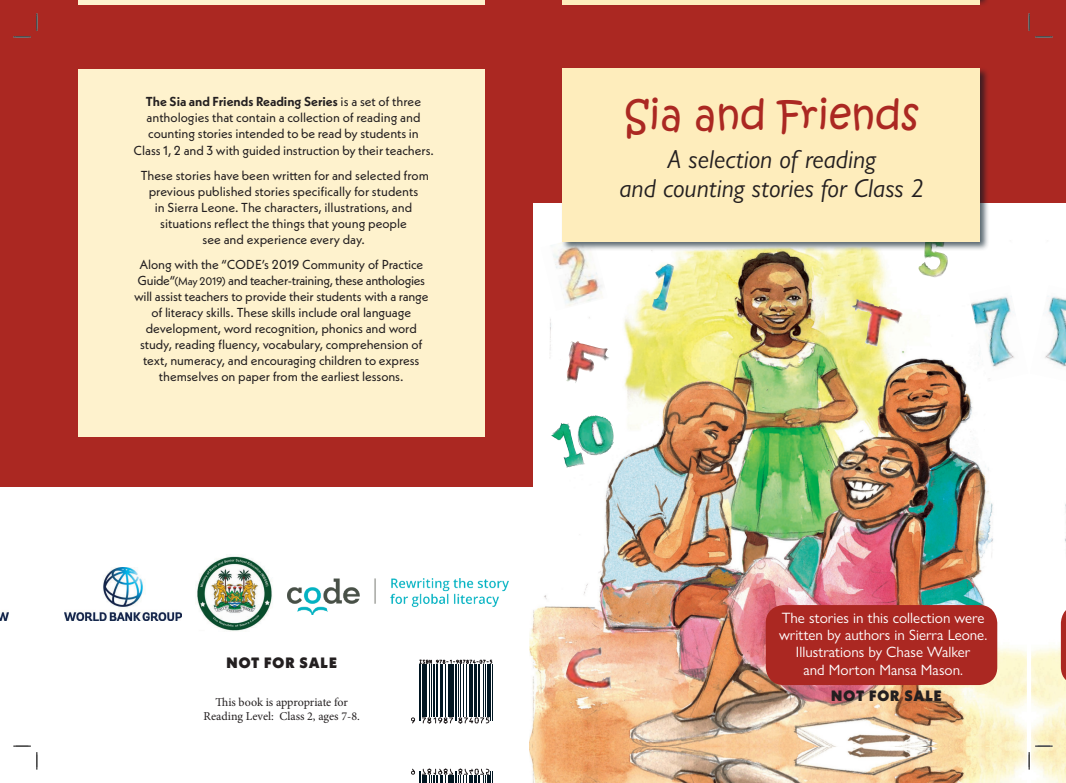
<style>
.page{position:relative;width:1066px;height:783px;background:#fff}
.page>*{position:absolute;margin:0;border:0;box-sizing:border-box;transform-origin:0 0}
.t1{font:40px "Kristen ITC";color:#ab2822}
.t2{font:italic 26px/29px "Gill Sans Nova";color:#231f20;text-align:center}
.t3{font:15px/17.3px "Gill Sans Nova";color:#fff;text-align:center}
.t4{font:900 15px "Neue Kabel";letter-spacing:.07em;color:#231f20}
.t5{font:13px/16px "Neue Kabel";letter-spacing:-.005em;color:#231f20;text-align:center}
.t6{font:12px/14.4px "Minion Pro";letter-spacing:-.005em;color:#231f20;text-align:center}
.s1{font-weight:700}
.s2{font-size:11px}
</style>
<div class="page">
<img style="left:1031px;top:746px;width:35px;height:36px">
<div style="left:1029px;top:0;width:37px;height:37px;background:#ab2822"></div>
<div style="left:0;top:0;width:37px;height:37px;background:#ab2822"></div>
<img style="left:0;top:612px;width:9px;height:8px">
<div style="left:0;top:37px;width:37px;height:449px;background:#ab2822"></div>
<img style="left:530px;top:746px;width:497px;height:36px">
<svg style="left:411px;top:768px;width:82px;height:14px"></svg>
<svg style="left:1031px;top:504px;width:35px;height:242px"></svg>
<svg style="left:1061px;top:605px;width:5px;height:79px"></svg>
<div style="left:1029px;top:37px;width:37px;height:166px;background:#ab2822"></div>
<img style="left:1045px;top:296px;width:21px;height:71px">
<div style="left:533px;top:0;width:496px;height:37px;background:#ab2822"></div>
<div style="left:37px;top:0;width:496px;height:37px;background:#ab2822"></div>
<div style="left:78px;top:0;width:407px;height:5px;background:#fef2cd"></div>
<div style="left:561px;top:0;width:428px;height:7px;background:#a32722"></div>
<div style="left:562px;top:0;width:417px;height:5px;background:#feedbc"></div>
<img style="left:37px;top:251px;width:990px;height:495px">
<img style="left:288px;top:578px;width:220px;height:36px">
<img style="left:196px;top:554px;width:78px;height:77px">
<div style="left:51px;top:558px;width:134px;height:71px;background:#fff"></div>
<img style="left:65px;top:567px;width:116px;height:53px">
<div style="left:766px;top:605px;width:231px;height:79px;background:#ab2822;border-radius:18px"></div>
<div style="left:533px;top:37px;width:496px;height:166px;background:#ab2822"></div>
<div style="left:37px;top:37px;width:496px;height:449px;background:#ab2822"></div>
<div style="left:78px;top:69px;width:407px;height:367px;background:#fef2cd"></div>
<div style="left:410px;top:659px;width:88px;height:64px;background:#fff"></div>
<hr style="left:419px;top:664px;width:1px;height:56px;background:#011622">
<hr style="left:420px;top:664px;width:1px;height:56px;background:#011622">
<hr style="left:422px;top:664px;width:2px;height:52px;background:#011622">
<hr style="left:425px;top:664px;width:2px;height:52px;background:#011622">
<hr style="left:429px;top:664px;width:1px;height:52px;background:#011622">
<hr style="left:431px;top:664px;width:1px;height:52px;background:#011622">
<hr style="left:433px;top:664px;width:1px;height:52px;background:#011622">
<hr style="left:436px;top:664px;width:2px;height:52px;background:#011622">
<hr style="left:440px;top:664px;width:1px;height:52px;background:#011622">
<hr style="left:441px;top:664px;width:2px;height:52px;background:#011622">
<hr style="left:445px;top:664px;width:1px;height:52px;background:#011622">
<hr style="left:448px;top:664px;width:1px;height:52px;background:#011622">
<hr style="left:449px;top:664px;width:3px;height:52px;background:#011622">
<hr style="left:452px;top:664px;width:2px;height:52px;background:#011622">
<hr style="left:455px;top:664px;width:1px;height:56px;background:#011622">
<hr style="left:456px;top:664px;width:1px;height:56px;background:#011622">
<hr style="left:458px;top:664px;width:1px;height:52px;background:#011622">
<hr style="left:460px;top:664px;width:1px;height:52px;background:#011622">
<hr style="left:463px;top:664px;width:1px;height:52px;background:#011622">
<hr style="left:466px;top:664px;width:1px;height:52px;background:#011622">
<hr style="left:469px;top:664px;width:1px;height:52px;background:#011622">
<hr style="left:470px;top:664px;width:2px;height:52px;background:#011622">
<hr style="left:474px;top:664px;width:2px;height:52px;background:#011622">
<hr style="left:478px;top:664px;width:1px;height:52px;background:#011622">
<hr style="left:479px;top:664px;width:1px;height:52px;background:#011622">
<hr style="left:483px;top:664px;width:1px;height:52px;background:#011622">
<hr style="left:485px;top:664px;width:1px;height:52px;background:#011622">
<hr style="left:487px;top:664px;width:3px;height:52px;background:#011622">
<hr style="left:490px;top:664px;width:1px;height:56px;background:#011622">
<hr style="left:492px;top:664px;width:1px;height:56px;background:#011622">
<svg style="left:411px;top:716px;width:79px;height:9px"></svg>
<svg style="left:419px;top:659px;width:73px;height:4px"></svg>
<img style="left:540px;top:243px;width:68px;height:67px">
<img style="left:851px;top:299px;width:52px;height:47px">
<img style="left:566px;top:341px;width:43px;height:42px">
<img style="left:969px;top:285px;width:58px;height:97px">
<img style="left:914px;top:251px;width:35px;height:27px">
<div style="left:561px;top:67px;width:428px;height:184px;background:#011622;opacity:.65"></div>
<div style="left:562px;top:69px;width:417px;height:173px;background:#feedbc"></div>
<img style="left:649px;top:263px;width:25px;height:48px">
<img style="left:565px;top:647px;width:46px;height:42px">
<img style="left:550px;top:415px;width:65px;height:52px">
<svg style="left:13px;top:13px;width:25px;height:25px"></svg>
<svg style="left:1028px;top:13px;width:24px;height:25px"></svg>
<svg style="left:1035px;top:745px;width:17px;height:1px"></svg>
<svg style="left:1028px;top:752px;width:2px;height:17px"></svg>
<svg style="left:13px;top:745px;width:18px;height:1px"></svg>
<svg style="left:36px;top:752px;width:2px;height:17px"></svg>
<p class="t5" style="left:133px;top:94px;width:302px"><span class="s1">The Sia and Friends Reading Series</span> is a set of three anthologies that contain a collection of reading and counting stories intended to be read by students in Class 1, 2 and 3 with guided instruction by their teachers.</p>
<p class="t5" style="left:141px;top:167px;width:290px">These stories have been written for and selected from previous published stories specifically for students<br>in Sierra Leone. The characters, illustrations, and situations reflect the things that young people<br>see and experience every day.</p>
<p class="t5" style="left:134px;top:256px;width:296px">Along with the “CODE’s 2019 Community of Practice Guide“<span class="s2">(May 2019)</span> and teacher-training, these anthologies will assist teachers to provide their students with a range of literacy skills. These skills include oral language development, word recognition, phonics and word study, reading fluency, vocabulary, comprehension of text, numeracy, and encouraging children to express themselves on paper from the earliest lessons.</p>
<p class="t4" style="left:226px;top:653px;width:112px">NOT FOR SALE</p>
<p class="t6" style="left:204px;top:694px;width:158px">This book is appropriate for<br>Reading Level: Class 2, ages 7-8.</p>
<h1 class="t1" style="left:624px;top:89px;width:296px">Sia and Friends</h1>
<h2 class="t2" style="left:619px;top:144px;width:306px">A selection of reading<br>and counting stories for Class 2</h2>
<p class="t3" style="left:779px;top:609px;width:210px">The stories in this collection were written by authors in Sierra Leone.<br>Illustrations by Chase Walker<br>and Morton Mansa Mason.</p>
<p class="t4" style="left:831px;top:685px;width:112px">NOT FOR SALE</p>
</div>
